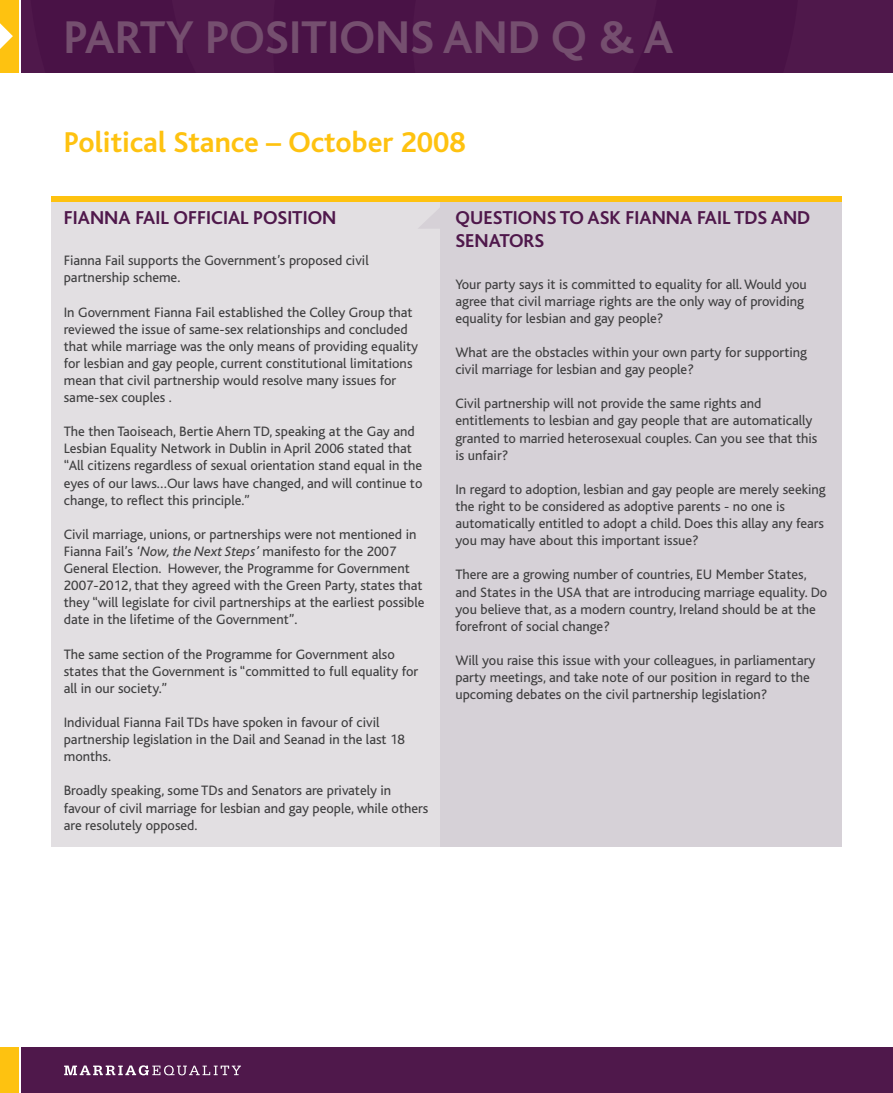
<style>
.page{position:relative;width:893px;height:1093px;background:#fff}
.page>*{position:absolute;margin:0;border:0;box-sizing:border-box;transform-origin:0 0}
.t1{font:700 48px "Bliss";color:#754f6f}
.t2{font:700 30px "Bliss";color:#fec210}
.t3{font:700 19.5px/23.4px "Bliss";color:#4f184b}
.t4{font:14.25px/17.1px "Bliss";color:#3e3e3f}
.s1{font-style:italic}
</style>
<div class="page">
<div style="left:51px;top:196px;width:790px;height:9px;background:#fec210"></div>
<div style="left:51px;top:202px;width:791px;height:644px;background:#e2dfe2"></div>
<div style="left:441px;top:202px;width:401px;height:644px;background:#d6d1d7"></div>
<svg style="left:419px;top:205px;width:22px;height:24px"></svg>
<div style="left:21px;top:1047px;width:872px;height:46px;background:#4f184b"></div>
<div style="left:0;top:1047px;width:18px;height:46px;background:#fec210"></div>
<div style="left:29px;top:0;width:244px;height:72px;background:#491246"></div>
<div style="left:273px;top:0;width:620px;height:72px;background:#4f184b"></div>
<div style="left:0;top:0;width:18px;height:72px;background:#fec210"></div>
<svg style="left:64px;top:1065px;width:177px;height:10px"></svg>
<svg style="left:0;top:23px;width:13px;height:26px"></svg>
<h1 class="t1" style="left:64px;top:21px;width:611px">PARTY POSITIONS AND Q &amp; A</h1>
<h2 class="t2" style="left:64px;top:132px;width:403px">Political Stance – October 2008</h2>
<h3 class="t3" style="left:64px;top:208px;width:274px">FIANNA FAIL OFFICIAL POSITION</h3>
<p class="t4" style="left:64px;top:254px;width:306px">Fianna Fail supports the Government’s proposed civil partnership scheme.</p>
<p class="t4" style="left:64px;top:305px;width:356px">In Government Fianna Fail established the Colley Group that reviewed the issue of same-sex relationships and concluded that while marriage was the only means of providing equality for lesbian and gay people, current constitutional limitations mean that civil partnership would resolve many issues for same-sex couples .</p>
<p class="t4" style="left:64px;top:425px;width:360px">The then Taoiseach, Bertie Ahern TD, speaking at the Gay and Lesbian Equality Network in Dublin in April 2006 stated that “All citizens regardless of sexual orientation stand equal in the eyes of our laws…Our laws have changed, and will continue to change, to reflect this principle.”</p>
<p class="t4" style="left:64px;top:527px;width:362px">Civil marriage, unions, or partnerships were not mentioned in Fianna Fail’s <span class="s1">‘Now, the Next Steps’</span> manifesto for the 2007<br>General Election. However, the Programme for Government 2007-2012, that they agreed with the Green Party, states that they “will legislate for civil partnerships at the earliest possible date in the lifetime of the Government”.</p>
<p class="t4" style="left:64px;top:647px;width:356px">The same section of the Programme for Government also states that the Government is “committed to full equality for all in our society.”</p>
<p class="t4" style="left:64px;top:715px;width:343px">Individual Fianna Fail TDs have spoken in favour of civil partnership legislation in the Dail and Seanad in the last 18 months.</p>
<p class="t4" style="left:64px;top:784px;width:366px">Broadly speaking, some TDs and Senators are privately in favour of civil marriage for lesbian and gay people, while others are resolutely opposed.</p>
<h3 class="t3" style="left:455px;top:208px;width:356px">QUESTIONS TO ASK FIANNA FAIL TDS AND<br>SENATORS</h3>
<p class="t4" style="left:455px;top:277px;width:353px">Your party says it is committed to equality for all.Would you agree that civil marriage rights are the only way of providing equality for lesbian and gay people?</p>
<p class="t4" style="left:455px;top:345px;width:353px">What are the obstacles within your own party for supporting civil marriage for lesbian and gay people?</p>
<p class="t4" style="left:455px;top:397px;width:363px">Civil partnership will not provide the same rights and entitlements to lesbian and gay people that are automatically granted to married heterosexual couples. Can you see that this is unfair?</p>
<p class="t4" style="left:455px;top:482px;width:372px">In regard to adoption, lesbian and gay people are merely seeking the right to be considered as adoptive parents - no one is automatically entitled to adopt a child. Does this allay any fears you may have about this important issue?</p>
<p class="t4" style="left:455px;top:568px;width:373px">There are a growing number of countries, EU Member States, and States in the USA that are introducing marriage equality. Do you believe that, as a modern country, Ireland should be at the forefront of social change?</p>
<p class="t4" style="left:455px;top:653px;width:361px">Will you raise this issue with your colleagues, in parliamentary party meetings, and take note of our position in regard to the upcoming debates on the civil partnership legislation?</p>
</div>
